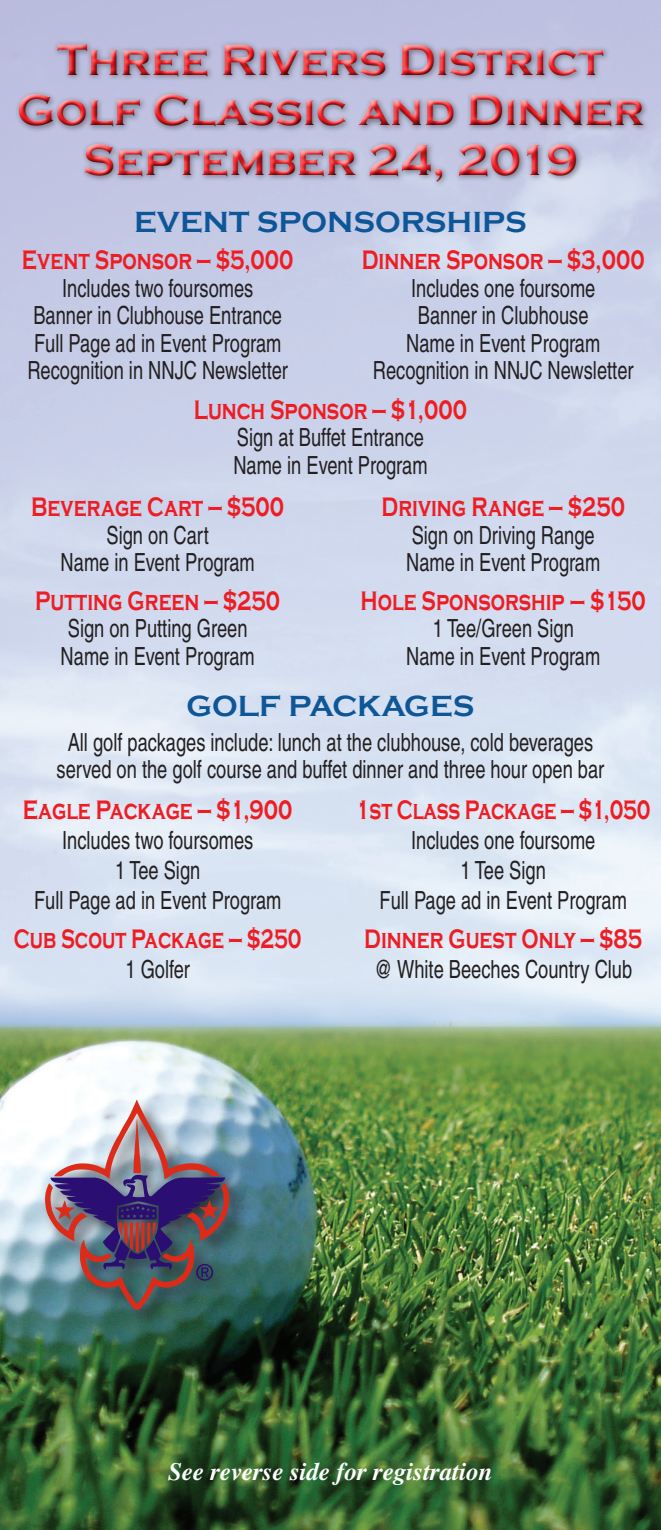
<style>
.page{position:relative;width:661px;height:1530px;background:#fff}
.page>*{position:absolute;margin:0;border:0;box-sizing:border-box;transform-origin:0 0}
.t1{font:700 45px/50px "Copperplate Gothic";color:#ee1d23;text-align:center}
.t2{font:700 30px "Copperplate Gothic";color:#0d5697}
.t3{font:700 27.5px "Copperplate Gothic";color:#ee1d23;scale:.73 1}
.t4{font:700 27.5px "Copperplate Gothic";color:#ee1d23;scale:.7 1}
.t5{font:25px/27.5px "Helvetica";color:#231f20;text-align:center;scale:.73 1}
.t6{font:italic 700 25px "Times";color:#fff}
</style>
<div class="page">
<img style="left:0;top:0;width:660px;height:1530px">
<div style="left:15px;top:40px;width:634px;height:149px;background:#231f20;opacity:.75"></div>
<div style="left:41px;top:1097px;width:209px;height:233px;background:#231f20;opacity:.75"></div>
<img style="left:45px;top:1100px;width:184px;height:210px">
<h1 class="t1" style="left:17px;top:36px;width:628px">Three Rivers District<br>Golf Classic and Dinner<br>September 24, 2019</h1>
<p class="t2" style="left:134px;top:205px;width:394px">EVENT SPONSORSHIPS</p>
<p class="t3" style="left:22px;top:245px;width:373px">Event Sponsor — $5,000</p>
<p class="t5" style="left:27px;top:274px;width:358px">Includes two foursomes<br>Banner in Clubhouse Entrance<br>Full Page ad in Event Program<br>Recognition in NNJC Newsletter</p>
<p class="t3" style="left:361px;top:245px;width:389px">Dinner Sponsor — $3,000</p>
<p class="t5" style="left:372px;top:274px;width:358px">Includes one foursome<br>Banner in Clubhouse<br>Name in Event Program<br>Recognition in NNJC Newsletter</p>
<p class="t3" style="left:194px;top:394px;width:375px">Lunch Sponsor — $1,000</p>
<p class="t5" style="left:233px;top:424px;width:267px;text-align:left">Sign at Buffet Entrance<br>Name in Event Program</p>
<p class="t3" style="left:31px;top:492px;width:347px">Beverage Cart — $500</p>
<p class="t5" style="left:61px;top:521px;width:267px">Sign on Cart<br>Name in Event Program</p>
<p class="t3" style="left:35px;top:586px;width:337px">Putting Green — $250</p>
<p class="t5" style="left:61px;top:615px;width:267px;text-align:left">Sign on Putting Green<br>Name in Event Program</p>
<p class="t3" style="left:381px;top:492px;width:335px">Driving Range — $250</p>
<p class="t5" style="left:406px;top:521px;width:267px;text-align:left">Sign on Driving Range<br>Name in Event Program</p>
<p class="t3" style="left:360px;top:586px;width:392px">Hole Sponsorship – $150</p>
<p class="t5" style="left:406px;top:615px;width:267px">1 Tee/Green Sign<br>Name in Event Program</p>
<p class="t2" style="left:186px;top:690px;width:289px">GOLF PACKAGES</p>
<p class="t5" style="left:57px;top:728px;width:751px">All golf packages include: lunch at the clubhouse, cold beverages served on the golf course and buffet dinner and three hour open bar</p>
<p class="t3" style="left:23px;top:794px;width:370px">Eagle Package — $1,900</p>
<p class="t5" style="left:34px;top:825px;width:340px;line-height:30px">Includes two foursomes<br>1 Tee Sign<br>Full Page ad in Event Program</p>
<p class="t4" style="left:14px;top:923px;width:412px">Cub Scout Package — $250</p>
<p class="t5" style="left:125px;top:955px;width:90px">1 Golfer</p>
<p class="t4" style="left:355px;top:794px;width:422px">1st Class Package — $1,050</p>
<p class="t5" style="left:379px;top:825px;width:340px;line-height:30px">Includes one foursome<br>1 Tee Sign<br>Full Page ad in Event Program</p>
<p class="t3" style="left:364px;top:923px;width:382px">Dinner Guest Only — $85</p>
<p class="t5" style="left:374px;top:955px;width:355px">@ White Beeches Country Club</p>
<p class="t6" style="left:168px;top:1457px;width:326px">See reverse side for registration</p>
</div>
